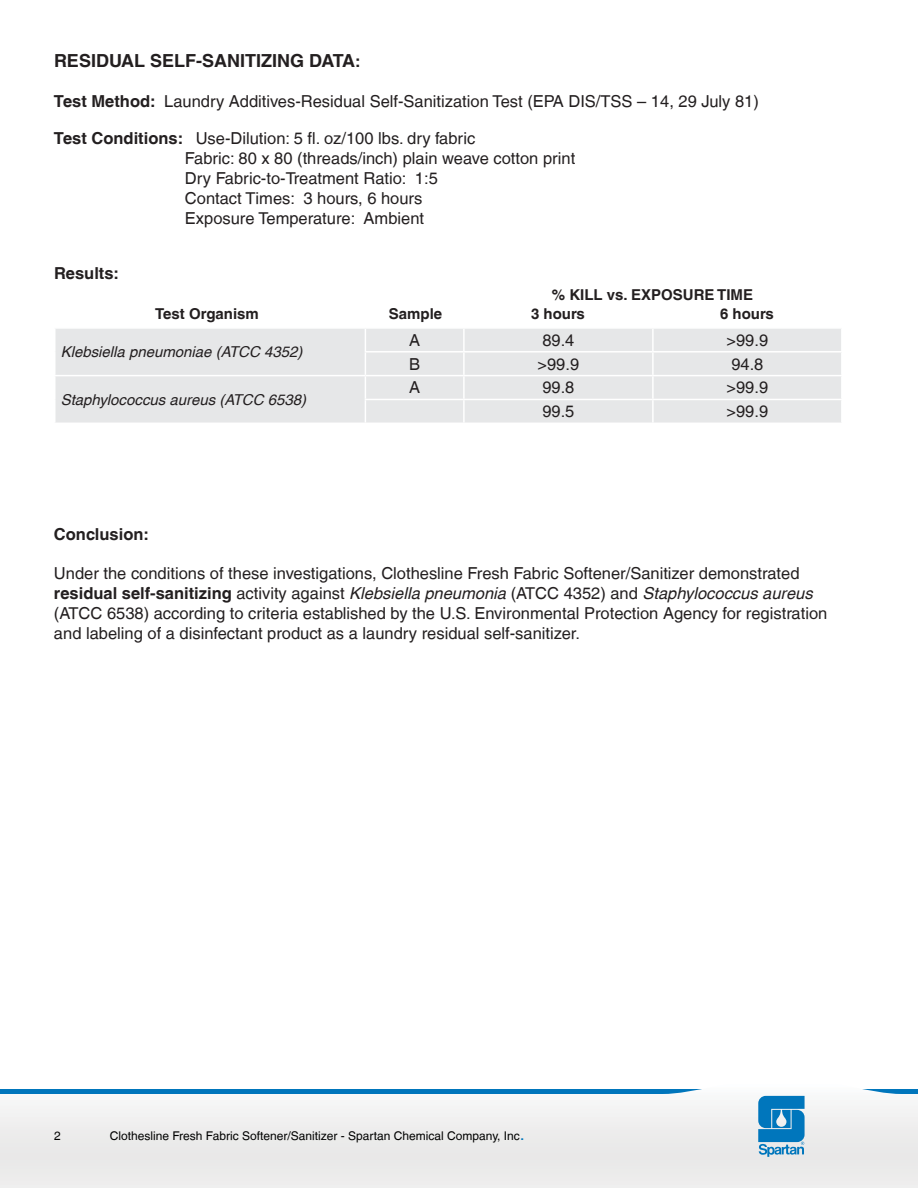
<style>
.page{position:relative;width:918px;height:1188px;background:#fff}
.page>*{position:absolute;margin:0;border:0;box-sizing:border-box;transform-origin:0 0}
.t1{font:700 18px "Helvetica LT";color:#231f20}
.t2{font:16.5px/19.8px "Helvetica LT";color:#231f20}
.t3{font:700 16.5px "Helvetica LT";color:#231f20}
.t4{font:italic 15px "Helvetica LT";color:#231f20}
.t5{font:700 15px "Helvetica LT";color:#231f20}
.t6{font:12px "Helvetica LT";color:#000}
.s1{font-size:16.5px}
.s2{font-weight:700}
.s3{font-style:italic}
.s4{font-size:18px;color:#0076bc}
</style>
<div class="page">
<svg style="left:0;top:1089px;width:918px;height:99px"></svg>
<svg style="left:758px;top:1096px;width:47px;height:61px;background:#3d94c8"></svg>
<div style="left:56px;top:329px;width:785px;height:94px;background:#e6e7e8"></div>
<hr style="left:463px;top:329px;width:2px;height:22px;background:#fff">
<hr style="left:652px;top:329px;width:2px;height:22px;background:#fff">
<hr style="left:365px;top:351px;width:99px;height:2px;background:#fff">
<hr style="left:464px;top:351px;width:189px;height:2px;background:#fff">
<hr style="left:463px;top:353px;width:2px;height:22px;background:#fff">
<hr style="left:653px;top:351px;width:190px;height:2px;background:#fff">
<hr style="left:652px;top:353px;width:2px;height:22px;background:#fff">
<hr style="left:54px;top:375px;width:311px;height:1px;background:#fff">
<hr style="left:365px;top:375px;width:99px;height:1px;background:#fff">
<hr style="left:464px;top:375px;width:189px;height:1px;background:#fff">
<hr style="left:463px;top:376px;width:2px;height:23px;background:#fff">
<hr style="left:653px;top:375px;width:190px;height:1px;background:#fff">
<hr style="left:652px;top:376px;width:2px;height:23px;background:#fff">
<hr style="left:365px;top:399px;width:99px;height:1px;background:#fff">
<svg style="left:365px;top:329px;width:1px;height:94px"></svg>
<hr style="left:464px;top:399px;width:189px;height:1px;background:#fff">
<hr style="left:463px;top:400px;width:2px;height:23px;background:#fff">
<hr style="left:653px;top:399px;width:190px;height:1px;background:#fff">
<hr style="left:652px;top:400px;width:2px;height:23px;background:#fff">
<p class="t1" style="left:54px;top:50px;width:308px">RESIDUAL SELF-SANITIZING DATA<span class="s1">:</span></p>
<p class="t2" style="left:54px;top:91px;width:706px"><span class="s2">Test Method:</span> Laundry Additives-Residual Self-Sanitization Test (EPA DIS/TSS – 14, 29 July 81)</p>
<p class="t2" style="left:185px;top:129px;width:392px;text-indent:-131px"><span class="s2">Test Conditions:</span> Use-Dilution: 5 fl. oz/100 lbs. dry fabric<br>Fabric: 80 x 80 (threads/inch) plain weave cotton print Dry Fabric-to-Treatment Ratio: 1:5<br>Contact Times: 3 hours, 6 hours<br>Exposure Temperature: Ambient</p>
<p class="t3" style="left:54px;top:263px;width:67px">Results:</p>
<p class="t5" style="left:552px;top:285px;width:203px">% KILL vs. EXPOSURE TIME</p>
<p class="t5" style="left:155px;top:305px;width:105px">Test Organism</p>
<p class="t5" style="left:389px;top:305px;width:55px">Sample</p>
<p class="t5" style="left:531px;top:305px;width:55px">3 hours</p>
<p class="t5" style="left:720px;top:305px;width:55px">6 hours</p>
<p class="t4" style="left:61px;top:343px;width:243px">Klebsiella pneumoniae (ATCC 4352)</p>
<p class="t2" style="left:409px;top:330px;width:13px">A</p>
<p class="t2" style="left:542px;top:330px;width:34px">89.4</p>
<p class="t2" style="left:727px;top:330px;width:43px">&gt;99.9</p>
<p class="t2" style="left:409px;top:354px;width:13px">B</p>
<p class="t2" style="left:538px;top:354px;width:43px">&gt;99.9</p>
<p class="t2" style="left:731px;top:354px;width:34px">94.8</p>
<p class="t4" style="left:61px;top:391px;width:247px">Staphylococcus aureus (ATCC 6538)</p>
<p class="t2" style="left:409px;top:378px;width:13px">A</p>
<p class="t2" style="left:542px;top:378px;width:34px">99.8</p>
<p class="t2" style="left:727px;top:378px;width:43px">&gt;99.9</p>
<p class="t2" style="left:542px;top:402px;width:34px">99.5</p>
<p class="t2" style="left:727px;top:402px;width:43px">&gt;99.9</p>
<p class="t3" style="left:54px;top:524px;width:97px">Conclusion:</p>
<p class="t2" style="left:54px;top:563px;width:775px">Under the conditions of these investigations, Clothesline Fresh Fabric Softener/Sanitizer demonstrated <span class="s2">residual self-sanitizing</span> activity against <span class="s3">Klebsiella pneumonia</span> (ATCC 4352) and <span class="s3">Staphylococcus aureus </span>(ATCC 6538) according to criteria established by the U.S. Environmental Protection Agency for registration and labeling of a disinfectant product as a laundry residual self-sanitizer.</p>
<p class="t6" style="left:54px;top:1129px;width:8px">2</p>
<p class="t6" style="left:110px;top:1129px;width:417px">Clothesline Fresh Fabric Softener/Sanitizer - Spartan Chemical Company, Inc<span class="s4">.</span></p>
</div>
